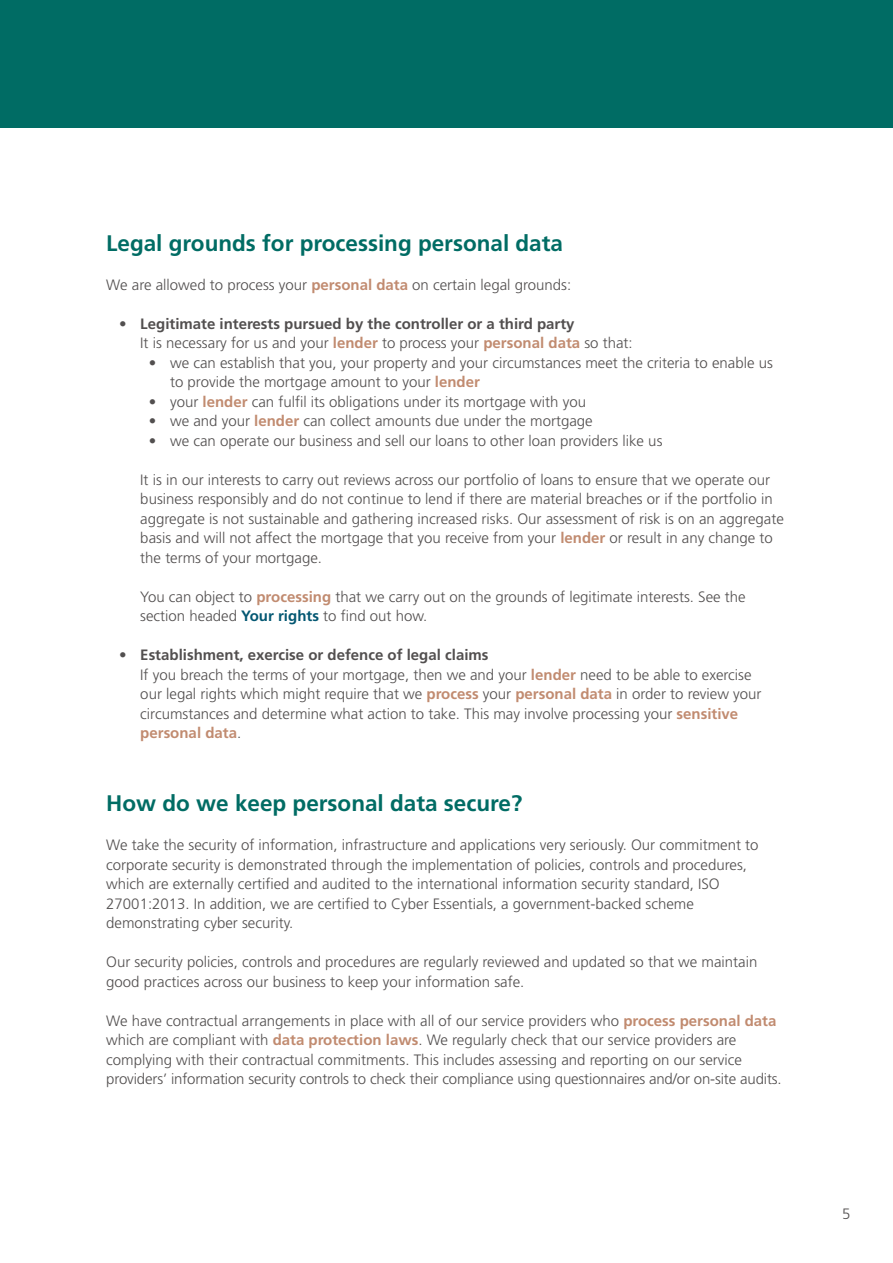
<style>
.page{position:relative;width:893px;height:1263px;background:#fff}
.page>*{position:absolute;margin:0;border:0;box-sizing:border-box;transform-origin:0 0}
.t1{font:700 22.5px "Frutiger";color:#006c64}
.t2{font:300 15px/19.5px "Frutiger";color:#524f4f}
.t3{font:700 15px/19.5px "Frutiger";color:#524f4f}
.s1{font-weight:700;color:#c18b70}
.s2{font-weight:300}
.s3{color:#c18b70}
.s4{font-weight:700;color:#035772}
.s5{font-weight:700}
</style>
<div class="page">
<div style="left:0;top:0;width:893px;height:128px;background:#006c64"></div>
<h1 class="t1" style="left:106px;top:234px;width:458px">Legal grounds for processing personal data</h1>
<p class="t2" style="left:106px;top:276px;width:466px">We are allowed to process your <span class="s1">personal data</span> on certain legal grounds:</p>
<p class="t3" style="left:140px;top:315px;width:494px;text-indent:-21px">• Legitimate interests pursued by the controller or a third party<br><span class="s2">It is necessary for us and your</span> <span class="s3">lender</span> <span class="s2">to process your</span> <span class="s3">personal data</span> <span class="s2">so that:</span></p>
<p class="t2" style="left:170px;top:354px;width:604px;text-indent:-21px">• we can establish that you, your property and your circumstances meet the criteria to enable us to provide the mortgage amount to your <span class="s1">lender</span></p>
<p class="t2" style="left:149px;top:393px;width:439px">• your <span class="s1">lender</span> can fulfil its obligations under its mortgage with you</p>
<p class="t2" style="left:149px;top:412px;width:445px">• we and your <span class="s1">lender</span> can collect amounts due under the mortgage</p>
<p class="t2" style="left:149px;top:432px;width:515px">• we can operate our business and sell our loans to other loan providers like us</p>
<p class="t2" style="left:140px;top:471px;width:645px">It is in our interests to carry out reviews across our portfolio of loans to ensure that we operate our business responsibly and do not continue to lend if there are material breaches or if the portfolio in aggregate is not sustainable and gathering increased risks. Our assessment of risk is on an aggregate basis and will not affect the mortgage that you receive from your <span class="s1">lender</span> or result in any change to the terms of your mortgage.</p>
<p class="t2" style="left:140px;top:588px;width:607px">You can object to <span class="s1">processing</span> that we carry out on the grounds of legitimate interests. See the section headed <span class="s4">Your rights</span> to find out how.</p>
<p class="t2" style="left:140px;top:646px;width:623px;text-indent:-21px"><span class="s5">• Establishment, exercise or defence of legal claims<br></span>If you breach the terms of your mortgage, then we and your <span class="s1">lender</span> need to be able to exercise our legal rights which might require that we <span class="s1">process</span> your <span class="s1">personal data</span> in order to review your circumstances and determine what action to take. This may involve processing your <span class="s1">sensitive personal data</span>.</p>
<h1 class="t1" style="left:106px;top:794px;width:417px">How do we keep personal data secure?</h1>
<p class="t2" style="left:106px;top:836px;width:654px">We take the security of information, infrastructure and applications very seriously. Our commitment to corporate security is demonstrated through the implementation of policies, controls and procedures, which are externally certified and audited to the international information security standard, ISO 27001:2013. In addition, we are certified to Cyber Essentials, a government-backed scheme demonstrating cyber security.</p>
<p class="t2" style="left:106px;top:953px;width:652px">Our security policies, controls and procedures are regularly reviewed and updated so that we maintain good practices across our business to keep your information safe.</p>
<p class="t2" style="left:106px;top:1012px;width:677px">We have contractual arrangements in place with all of our service providers who <span class="s1">process personal data </span>which are compliant with <span class="s1">data protection laws</span>. We regularly check that our service providers are complying with their contractual commitments. This includes assessing and reporting on our service providers’ information security controls to check their compliance using questionnaires and/or on-site audits.</p>
<p class="t2" style="left:842px;top:1205px;width:10px">5</p>
</div>
